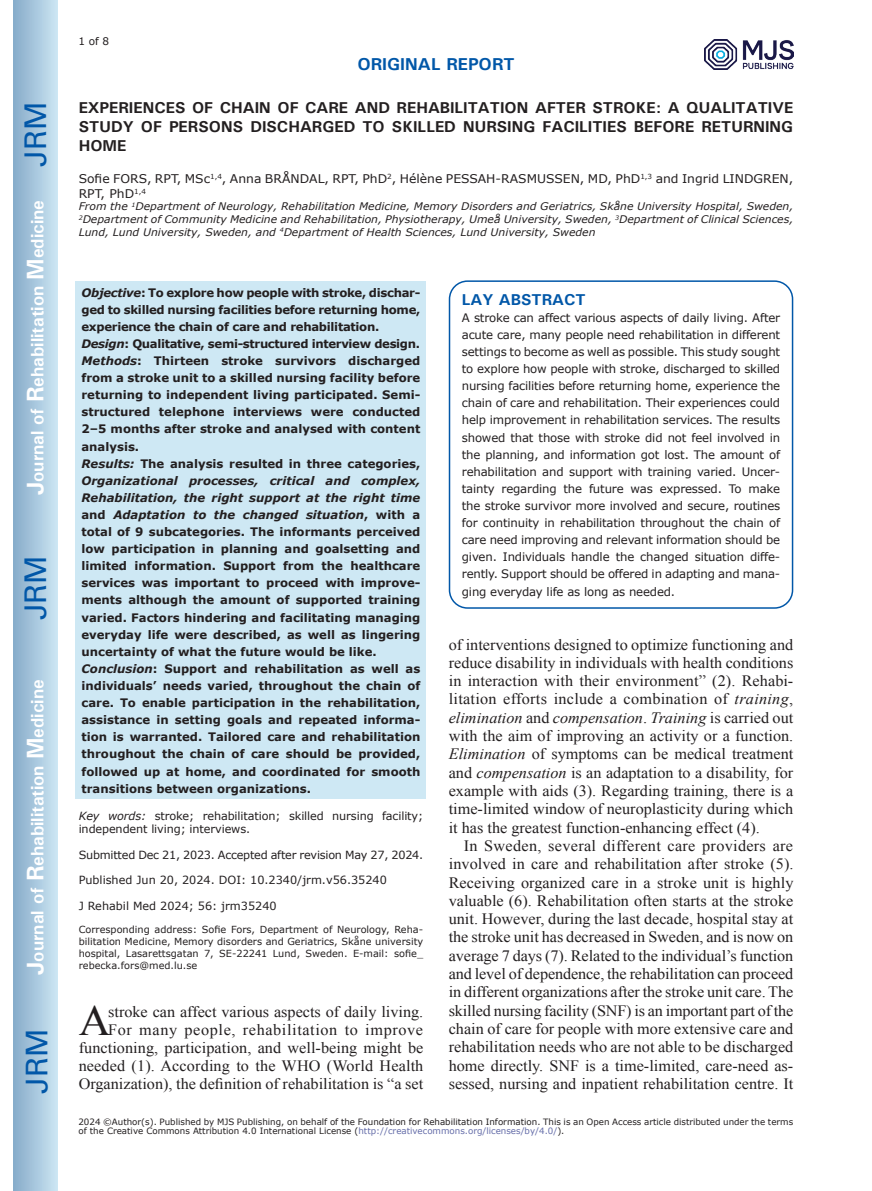
<style>
.page{position:relative;width:872px;height:1191px;background:#fff}
.page>*{position:absolute;margin:0;border:0;box-sizing:border-box;transform-origin:0 0}
.t1{font:42.9px "Times New Roman";color:#231f20}
.t2{font:30px "Univers";color:#0157a8}
.t3{font:700 18px "Univers";color:#fff}
.t4{font:700 17.25px "Univers";color:#0157a8}
.t5{font:15.75px/18.3px "Times New Roman";color:#231f20;text-align:justify}
.t6{font:700 15.75px/18.9px "Univers";color:#231f20;text-align:justify}
.t7{font:700 15.75px "Univers";color:#0157a8}
.t8{font:12px/14.4px "Verdana";color:#231f20}
.t9{font:700 11.7px/17.1px "Verdana";color:#231f20}
.t10{font:11.7px/17.1px "Verdana";letter-spacing:-.015em;color:#231f20;text-align:justify}
.t11{font:11.25px/13.5px "Verdana";letter-spacing:-.01em;color:#231f20}
.t12{font:italic 10.5px/12.8px "Verdana";color:#231f20;text-align:justify}
.t13{font:10.5px "Verdana";color:#231f20}
.t14{font:9.75px/11.7px "Verdana";color:#231f20;text-align:justify}
.t15{font:8.7px/9px "Verdana";color:#231f20}
.s1{font-size:24px}
.s2{font-style:italic}
.s3{color:#656da9}
</style>
<div class="page">
<div style="left:14px;top:0;width:43px;height:1191px;background:linear-gradient(to right,#88acca,#cbe5f2)"></div>
<img style="left:704px;top:40px;width:89px;height:30px">
<div style="left:75px;top:282px;width:351px;height:516px;background:#cee8f4"></div>
<div style="left:449px;top:280px;width:344px;height:329px;border:2px solid #0157a8;border-radius:18px"></div>
<h2 class="t2" style="left:18px;top:167px;width:67px;rotate:-90deg">JRM</h2>
<p class="t3" style="left:26px;top:495px;width:297px;rotate:-90deg"><span class="s1">J</span>ournal of <span class="s1">R</span>ehabilitation <span class="s1">M</span>edicine</p>
<h2 class="t2" style="left:18px;top:620px;width:67px;rotate:-90deg">JRM</h2>
<p class="t3" style="left:26px;top:974px;width:297px;rotate:-90deg"><span class="s1">J</span>ournal of <span class="s1">R</span>ehabilitation <span class="s1">M</span>edicine</p>
<h2 class="t2" style="left:19px;top:1093px;width:67px;rotate:-90deg">JRM</h2>
<p class="t13" style="left:78px;top:35px;width:32px">1 of 8</p>
<p class="t4" style="left:357px;top:53px;width:159px">ORIGINAL REPORT</p>
<p class="t6" style="left:79px;top:98px;width:716px">EXPERIENCES OF CHAIN OF CARE AND REHABILITATION AFTER STROKE: A QUALITATIVE STUDY OF PERSONS DISCHARGED TO SKILLED NURSING FACILITIES BEFORE RETURNING HOME</p>
<p class="t8" style="left:79px;top:172px;width:716px">Sofie FORS, RPT, MSc<sup>1,4</sup>, Anna BRÅNDAL, RPT, PhD<sup>2</sup>, Hélène PESSAH-RASMUSSEN, MD, PhD<sup>1,3</sup> and Ingrid LINDGREN,<br>RPT, PhD<sup>1,4</sup></p>
<p class="t12" style="left:79px;top:200px;width:716px">From the <sup>1</sup>Department of Neurology, Rehabilitation Medicine, Memory Disorders and Geriatrics, Skåne University Hospital, Sweden, <sup>2</sup>Department of Community Medicine and Rehabilitation, Physiotherapy, Umeå University, Sweden, <sup>3</sup>Department of Clinical Sciences, Lund, Lund University, Sweden, and <sup>4</sup>Department of Health Sciences, Lund University, Sweden</p>
<p class="t9" style="left:81px;top:284px;width:340px"><span class="s2">Objective</span>: To explore how people with stroke, dischar&shy;ged to skilled nursing facilities before returning home, experience the chain of care and rehabilitation.<br><span class="s2">Design</span>: Qualitative, semi-structured interview design.<br><span class="s2">Methods</span>: Thirteen stroke survivors discharged from a stroke unit to a skilled nursing facility before returning to independent living participated. Semi&shy;structured telephone interviews were conducted 2–5 months after stroke and analysed with content analysis.<br><span class="s2">Results:</span> The analysis resulted in three categories, <span class="s2">Organizational processes, critical and complex, Rehabilitation, the right support at the right time </span>and <span class="s2">Adaptation to the changed situation</span>, with a total of 9 subcategories. The informants perceived low participation in planning and goalsetting and limited information. Support from the healthcare services was important to proceed with improve&shy;ments although the amount of supported training varied. Factors hindering and facilitating managing everyday life were described, as well as lingering uncertainty of what the future would be like.<br><span class="s2">Conclusion</span>: Support and rehabilitation as well as individuals’ needs varied, throughout the chain of care. To enable participation in the rehabilitation, assistance in setting goals and repeated informa&shy;tion is warranted. Tailored care and rehabilitation throughout the chain of care should be provided, followed up at home, and coordinated for smooth transitions between organizations.</p>
<p class="t11" style="left:79px;top:809px;width:346px"><span class="s2">Key words:</span> stroke; rehabilitation; skilled nursing facility; independent living; interviews.</p>
<p class="t11" style="left:79px;top:848px;width:346px">Submitted Dec 21, 2023. Accepted after revision May 27, 2024.</p>
<p class="t11" style="left:79px;top:873px;width:310px">Published Jun 20, 2024. DOI: 10.2340/jrm.v56.35240</p>
<p class="t11" style="left:79px;top:899px;width:199px">J Rehabil Med 2024; 56: jrm35240</p>
<p class="t14" style="left:79px;top:924px;width:346px">Corresponding address: Sofie Fors, Department of Neurology, Reha&shy;bilitation Medicine, Memory disorders and Geriatrics, Skåne university hospital, Lasarettsgatan 7, SE-22241 Lund, Sweden. E-mail: sofie_ rebecka.fors@med.lu.se</p>
<h1 class="t1" style="left:79px;top:991px;width:33px">A</h1>
<p class="t5" style="left:79px;top:1002px;width:346px;text-align:right">stroke can affect various aspects of daily living.<br>For many people, rehabilitation to improve functioning, participation, and well-being might be needed (1). According to the WHO (World Health Organization), the definition of rehabilitation is “a set</p>
<p class="t7" style="left:462px;top:289px;width:125px">LAY ABSTRACT</p>
<p class="t10" style="left:462px;top:309px;width:320px">A stroke can affect various aspects of daily living. After acute care, many people need rehabilitation in different settings to become as well as possible. This study sought to explore how people with stroke, discharged to skilled nursing facilities before returning home, experience the chain of care and rehabilitation. Their experiences could help improvement in rehabilitation services. The results showed that those with stroke did not feel involved in the planning, and information got lost. The amount of rehabilitation and support with training varied. Uncer&shy;tainty regarding the future was expressed. To make the stroke survivor more involved and secure, routines for continuity in rehabilitation throughout the chain of care need improving and relevant information should be given. Individuals handle the changed situation diffe&shy;rently. Support should be offered in adapting and mana&shy;ging everyday life as long as needed.</p>
<p class="t5" style="left:449px;top:635px;width:346px">of interventions designed to optimize functioning and reduce disability in individuals with health conditions in interaction with their environment” (2). Rehabi&shy;litation efforts include a combination of <span class="s2">training</span>, <span class="s2">elimination</span> and <span class="s2">compensation</span>. <span class="s2">Training</span> is carried out with the aim of improving an activity or a function.<br><span class="s2">Elimination</span> of symptoms can be medical treatment and <span class="s2">compensation</span> is an adaptation to a disability, for example with aids (3). Regarding training, there is a time-limited window of neuroplasticity during which it has the greatest function-enhancing effect (4).</p>
<p class="t5" style="left:449px;top:836px;width:346px;text-indent:15px">In Sweden, several different care providers are involved in care and rehabilitation after stroke (5).<br>Receiving organized care in a stroke unit is highly valuable (6). Rehabilitation often starts at the stroke unit. However, during the last decade, hospital stay at the stroke unit has decreased in Sweden, and is now on average 7 days (7). Related to the individual’s function and level of dependence, the rehabilitation can proceed in different organizations after the stroke unit care. The skilled nursing facility (SNF) is an important part of the chain of care for people with more extensive care and rehabilitation needs who are not able to be discharged home directly. SNF is a time-limited, care-need as&shy;sessed, nursing and inpatient rehabilitation centre. It</p>
<p class="t15" style="left:78px;top:1117px;width:716px">2024 ©Author(s). Published by MJS Publishing, on behalf of the Foundation for Rehabilitation Information. This is an Open Access article distributed under the terms of the Creative Commons Attribution 4.0 International License (<span class="s3">http://creativecommons.org/licenses/by/4.0/</span>).</p>
</div>
